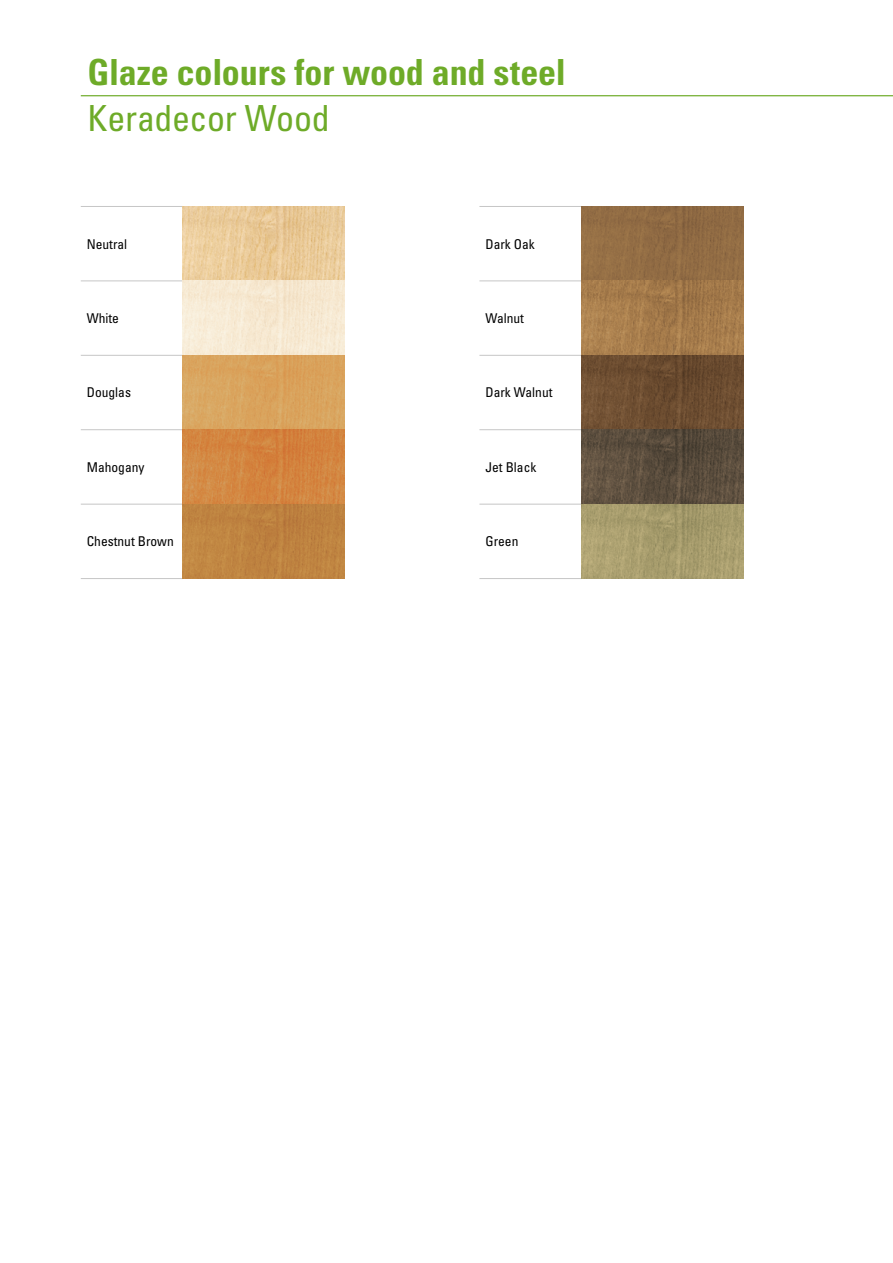
<style>
.page{position:relative;width:893px;height:1263px;background:#fff}
.page>*{position:absolute;margin:0;border:0;box-sizing:border-box;transform-origin:0 0}
.t1{font:700 condensed 36px "Univers LT Std";letter-spacing:-.005em;color:#6eab28}
.t2{font:condensed 36px "Univers LT Std";letter-spacing:-.01em;color:#6eab28}
.t3{font:condensed 13.5px "Univers LT Std";color:#000}
</style>
<div class="page">
<hr style="left:81px;top:95px;width:812px;height:1px;background:#6eab28">
<hr style="left:81px;top:206px;width:102px;height:1px;background:#c6c6c6">
<hr style="left:81px;top:281px;width:102px;height:1px;background:#c6c6c6">
<hr style="left:81px;top:355px;width:102px;height:1px;background:#c6c6c6">
<hr style="left:81px;top:429px;width:102px;height:1px;background:#c6c6c6">
<hr style="left:81px;top:504px;width:102px;height:1px;background:#c6c6c6">
<hr style="left:81px;top:578px;width:102px;height:1px;background:#c6c6c6">
<img style="left:183px;top:207px;width:161px;height:371px">
<hr style="left:479px;top:206px;width:102px;height:1px;background:#c6c6c6">
<hr style="left:479px;top:281px;width:102px;height:1px;background:#c6c6c6">
<hr style="left:479px;top:355px;width:102px;height:1px;background:#c6c6c6">
<hr style="left:479px;top:429px;width:102px;height:1px;background:#c6c6c6">
<hr style="left:479px;top:504px;width:102px;height:1px;background:#c6c6c6">
<hr style="left:479px;top:578px;width:102px;height:1px;background:#c6c6c6">
<img style="left:581px;top:207px;width:162px;height:371px">
<h1 class="t1" style="left:88px;top:50px;width:480px">Glaze colours for wood and steel</h1>
<h1 class="t2" style="left:88px;top:95px;width:244px">Keradecor Wood</h1>
<p class="t3" style="left:87px;top:235px;width:42px">Neutral</p>
<p class="t3" style="left:485px;top:235px;width:51px">Dark Oak</p>
<p class="t3" style="left:87px;top:310px;width:34px">White</p>
<p class="t3" style="left:485px;top:310px;width:40px">Walnut</p>
<p class="t3" style="left:87px;top:384px;width:46px">Douglas</p>
<p class="t3" style="left:485px;top:384px;width:69px">Dark Walnut</p>
<p class="t3" style="left:87px;top:458px;width:59px">Mahogany</p>
<p class="t3" style="left:485px;top:458px;width:52px">Jet Black</p>
<p class="t3" style="left:87px;top:533px;width:88px">Chestnut Brown</p>
<p class="t3" style="left:485px;top:533px;width:34px">Green</p>
</div>
